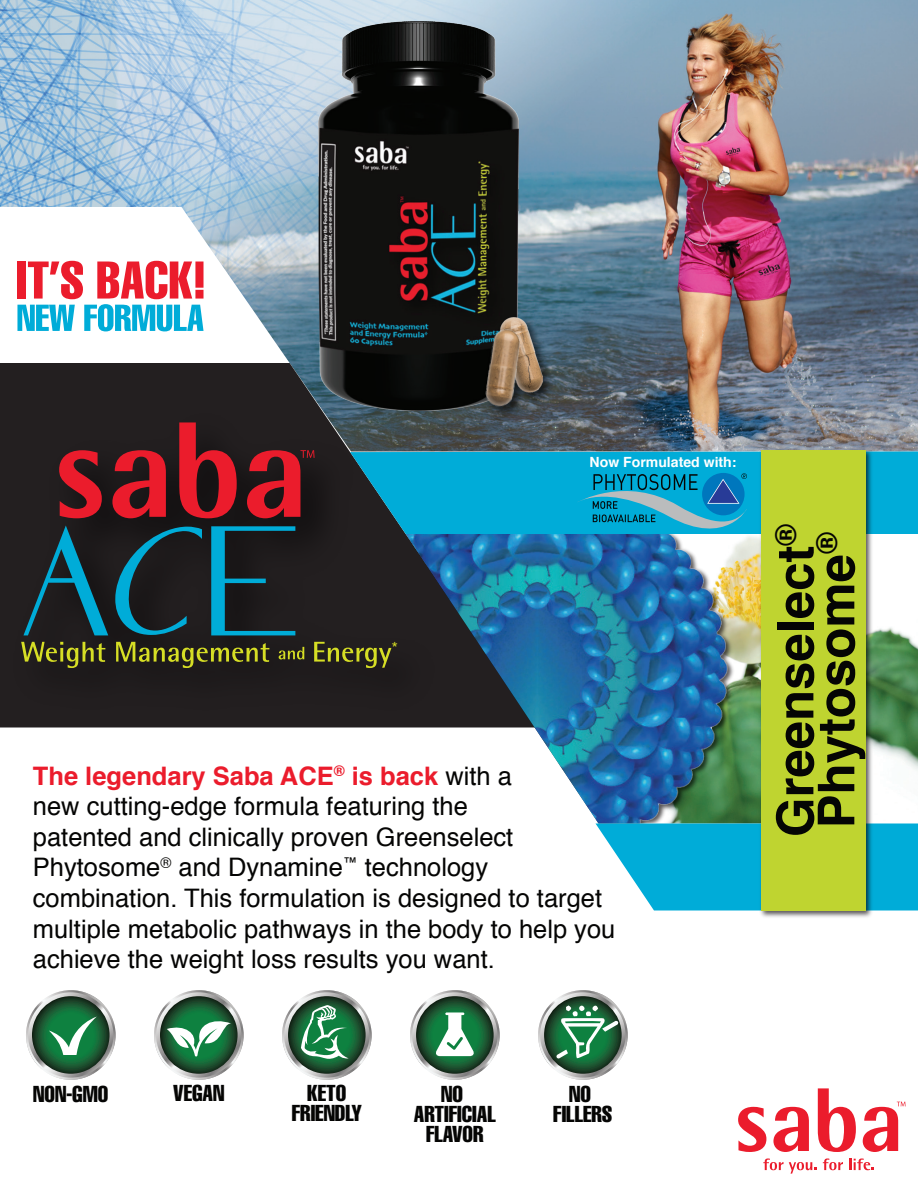
<style>
.page{position:relative;width:918px;height:1188px;background:#fff}
.page>*{position:absolute;margin:0;border:0;box-sizing:border-box;transform-origin:0 0}
.t1{font:700 50.85px/41px "Helvetica";color:#050504}
.t2{font:25.5px/30.6px "Helvetica";color:#050504}
.t3{font:22.65px/20.2px "Helvetica LT Std Comp";color:#050504;text-align:center}
.t4{font:700 14.1px "Helvetica";color:#fff}
.t5{font:13.35px "Futura Std";color:#d6de25}
.s1{font-weight:700;color:#eb1c2c}
</style>
<div class="page">
<img style="left:0;top:0;width:918px;height:452px">
<svg style="left:0;top:363px;width:537px;height:365px;background:#2c2b2d"></svg>
<div style="left:455px;top:452px;width:463px;height:82px;background:#00acd8"></div>
<img style="left:889px;top:627px;width:29px;height:197px">
<img style="left:406px;top:534px;width:343px;height:290px">
<svg style="left:596px;top:824px;width:322px;height:86px"></svg>
<img style="left:318px;top:22px;width:201px;height:389px">
<img style="left:475px;top:311px;width:83px;height:122px">
<img style="left:500px;top:317px;width:43px;height:80px">
<img style="left:477px;top:323px;width:54px;height:97px">
<svg style="left:17px;top:261px;width:187px;height:70px"></svg>
<img style="left:0;top:402px;width:455px;height:323px">
<svg style="left:23px;top:526px;width:85px;height:109px;background:#183842"></svg>
<svg style="left:115px;top:527px;width:87px;height:108px;background:#18333c"></svg>
<svg style="left:211px;top:526px;width:84px;height:109px;background:#153d49"></svg>
<svg style="left:279px;top:647px;width:25px;height:12px"></svg>
<svg style="left:21px;top:642px;width:84px;height:26px;background:#52511e"></svg>
<svg style="left:116px;top:642px;width:153px;height:26px;background:#4b4b1c"></svg>
<svg style="left:314px;top:642px;width:77px;height:26px;background:#4f4f1f"></svg>
<svg style="left:59px;top:450px;width:43px;height:68px;background:#901a24"></svg>
<svg style="left:112px;top:450px;width:54px;height:68px;background:#9a1a24"></svg>
<svg style="left:179px;top:422px;width:58px;height:96px;background:#871922"></svg>
<svg style="left:247px;top:450px;width:68px;height:68px;background:#811921"></svg>
<svg style="left:577px;top:473px;width:171px;height:75px;background:#2d9cc3"></svg>
<img style="left:749px;top:447px;width:140px;height:470px">
<div style="left:761px;top:450px;width:105px;height:460px;background:#bfd430"></div>
<svg style="left:26px;top:990px;width:90px;height:90px"></svg>
<svg style="left:282px;top:990px;width:90px;height:90px"></svg>
<svg style="left:154px;top:990px;width:90px;height:90px"></svg>
<svg style="left:410px;top:990px;width:90px;height:90px"></svg>
<svg style="left:538px;top:990px;width:90px;height:90px"></svg>
<svg style="left:763px;top:1158px;width:54px;height:16px"></svg>
<svg style="left:823px;top:1158px;width:20px;height:12px"></svg>
<svg style="left:849px;top:1158px;width:25px;height:12px"></svg>
<svg style="left:738px;top:1107px;width:28px;height:45px"></svg>
<svg style="left:773px;top:1107px;width:36px;height:45px"></svg>
<svg style="left:818px;top:1088px;width:38px;height:64px"></svg>
<svg style="left:863px;top:1102px;width:43px;height:50px"></svg>
<p class="t5" style="left:391px;top:638px;width:9px">*</p>
<p class="t4" style="left:590px;top:451px;width:148px">Now Formulated with:</p>
<p class="t2" style="left:33px;top:761px;width:584px"><span class="s1">The legendary Saba ACE</span><sup>®</sup> <span class="s1">is back</span> with a<br>new cutting-edge formula featuring the<br>patented and clinically proven Greenselect Phytosome<sup>®</sup> and Dynamine<sup>™</sup> technology combination. This formulation is designed to target multiple metabolic pathways in the body to help you achieve the weight loss results you want.</p>
<h1 class="t1" style="left:776px;top:837px;width:315px;rotate:-90deg">Greenselect<sup>®<br></sup>Phytosome<sup>®</sup></h1>
<p class="t3" style="left:173px;top:1082px;width:53px">VEGAN</p>
<p class="t3" style="left:414px;top:1083px;width:83px">NO<br>ARTIFICIAL<br>FLAVOR</p>
<p class="t3" style="left:553px;top:1083px;width:61px">NO<br>FILLERS</p>
<p class="t3" style="left:33px;top:1083px;width:77px">NON-GMO</p>
<p class="t3" style="left:292px;top:1083px;width:72px">KETO<br>FRIENDLY</p>
</div>
